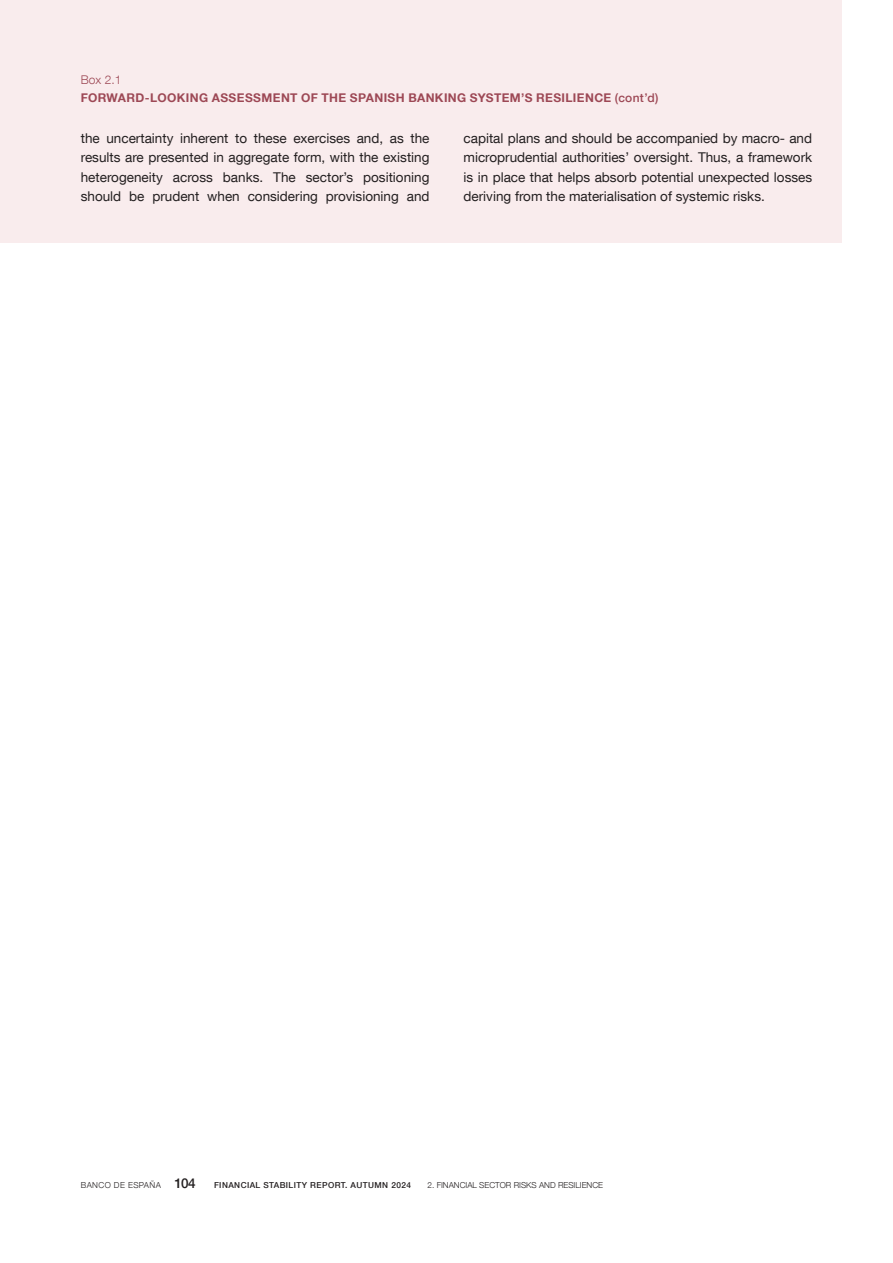
<style>
.page{position:relative;width:893px;height:1263px;background:#fff}
.page>*{position:absolute;margin:0;border:0;box-sizing:border-box;transform-origin:0 0}
.Recuadro_texto{font:13.5px/19.5px "Bd E Neue Helvetica";color:#231f20;text-align:justify}
.Recuadro_título{font:700 12px "Bd E Neue Helvetica";letter-spacing:.03em;color:#9d4855}
.Recuadro_número{font:300 12px "Bd E Neue Helvetica";letter-spacing:.005em;color:#9d4855}
.t1{font:500 8.25px "Bd E Neue Helvetica";letter-spacing:.05em;color:#231f20}
.t2{font:300 8.25px "Bd E Neue Helvetica";color:#231f20}
.t3{font:300 8.25px "Bd E Neue Helvetica";letter-spacing:.05em;color:#231f20}
.s1{font-weight:500}
.s2{font-weight:500;font-size:13.5px}
</style>
<div class="page">
<div style="left:0;top:0;width:842px;height:242px;background:#f9eced"></div>
<p class="Recuadro_número" style="left:81px;top:71px;width:63px">Recuadro X</p>
<p class="Recuadro_título" style="left:81px;top:89px;width:97px">TÍTULO 1 LÍNEA</p>
<p class="Recuadro_número" style="left:81px;top:73px;width:42px">Box 2.1</p>
<h4 class="Recuadro_título" style="left:81px;top:91px;width:579px">FORWARD-LOOKING ASSESSMENT OF THE SPANISH BANKING SYSTEM’S RESILIENCE <span class="s1">(cont’d)</span></h4>
<p class="Recuadro_texto" style="left:81px;top:128px;width:350px">the uncertainty inherent to these exercises and, as the results are presented in aggregate form, with the existing heterogeneity across banks. The sector’s positioning should be prudent when considering provisioning and</p>
<p class="Recuadro_texto" style="left:463px;top:128px;width:350px">capital plans and should be accompanied by macro- and microprudential authorities’ oversight. Thus, a framework is in place that helps absorb potential unexpected losses deriving from the materialisation of systemic risks.</p>
<p class="t3" style="left:81px;top:1180px;width:116px">BANCO DE ESPAÑA <span class="s2">104</span></p>
<p class="t1" style="left:214px;top:1180px;width:198px">FINANCIAL STABILITY REPORT. AUTUMN 2024</p>
<p class="t2" style="left:427px;top:1180px;width:177px">2. FINANCIAL SECTOR RISKS AND RESILIENCE</p>
</div>
